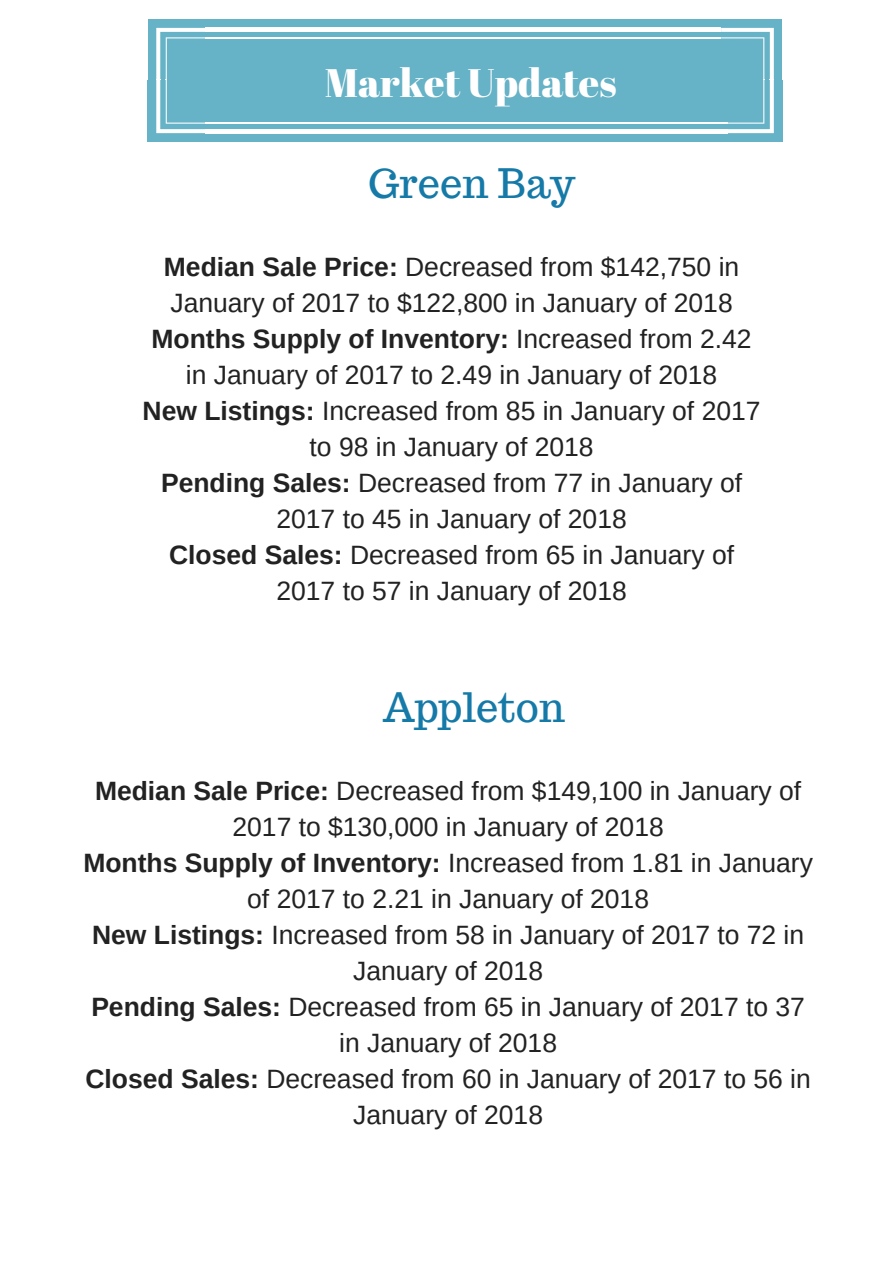
<style>
.page{position:relative;width:893px;height:1263px;background:#fff}
.page>*{position:absolute;margin:0;border:0;box-sizing:border-box;transform-origin:0 0}
.t1{font:39.75px "Trocchi";color:#157aa8}
.t2{font:39.75px "Abril Fatface";color:#fff}
.t3{font:26.55px/36px "Arimo";color:#222;text-align:center}
.s1{font-weight:700}
</style>
<div class="page">
<div style="left:148px;top:20px;width:61px;height:61px;background:#66b2c6"></div>
<div style="left:208px;top:20px;width:520px;height:61px;background:#66b2c6"></div>
<hr style="left:205px;top:37px;width:519px;height:1px;background:#fff">
<hr style="left:205px;top:28px;width:519px;height:4px;background:#fff">
<div style="left:721px;top:20px;width:61px;height:61px;background:#66b2c6"></div>
<div style="left:148px;top:80px;width:61px;height:62px;background:#66b2c6"></div>
<svg style="left:156px;top:28px;width:53px;height:105px"></svg>
<div style="left:721px;top:80px;width:61px;height:62px;background:#66b2c6"></div>
<svg style="left:721px;top:28px;width:53px;height:105px"></svg>
<div style="left:206px;top:80px;width:520px;height:62px;background:#66b2c6"></div>
<hr style="left:205px;top:123px;width:523px;height:1px;background:#fff">
<hr style="left:205px;top:129px;width:523px;height:4px;background:#fff">
<h1 class="t2" style="left:325px;top:55px;width:293px">Market Updates</h1>
<h1 class="t1" style="left:368px;top:158px;width:209px">Green Bay</h1>
<p class="t3" style="left:143px;top:249px;width:619px"><span class="s1">Median Sale Price:</span> Decreased from $142,750 in January of 2017 to $122,800 in January of 2018<br><span class="s1">Months Supply of Inventory:</span> Increased from 2.42 in January of 2017 to 2.49 in January of 2018<br><span class="s1">New Listings:</span> Increased from 85 in January of 2017 to 98 in January of 2018<br><span class="s1">Pending Sales:</span> Decreased from 77 in January of 2017 to 45 in January of 2018<br><span class="s1">Closed Sales:</span> Decreased from 65 in January of 2017 to 57 in January of 2018</p>
<h1 class="t1" style="left:383px;top:681px;width:184px">Appleton</h1>
<p class="t3" style="left:83px;top:772px;width:731px"><span class="s1">Median Sale Price:</span> Decreased from $149,100 in January of 2017 to $130,000 in January of 2018<br><span class="s1">Months Supply of Inventory:</span> Increased from 1.81 in January of 2017 to 2.21 in January of 2018<br><span class="s1">New Listings:</span> Increased from 58 in January of 2017 to 72 in January of 2018<br><span class="s1">Pending Sales:</span> Decreased from 65 in January of 2017 to 37 in January of 2018<br><span class="s1">Closed Sales:</span> Decreased from 60 in January of 2017 to 56 in January of 2018</p>
</div>
